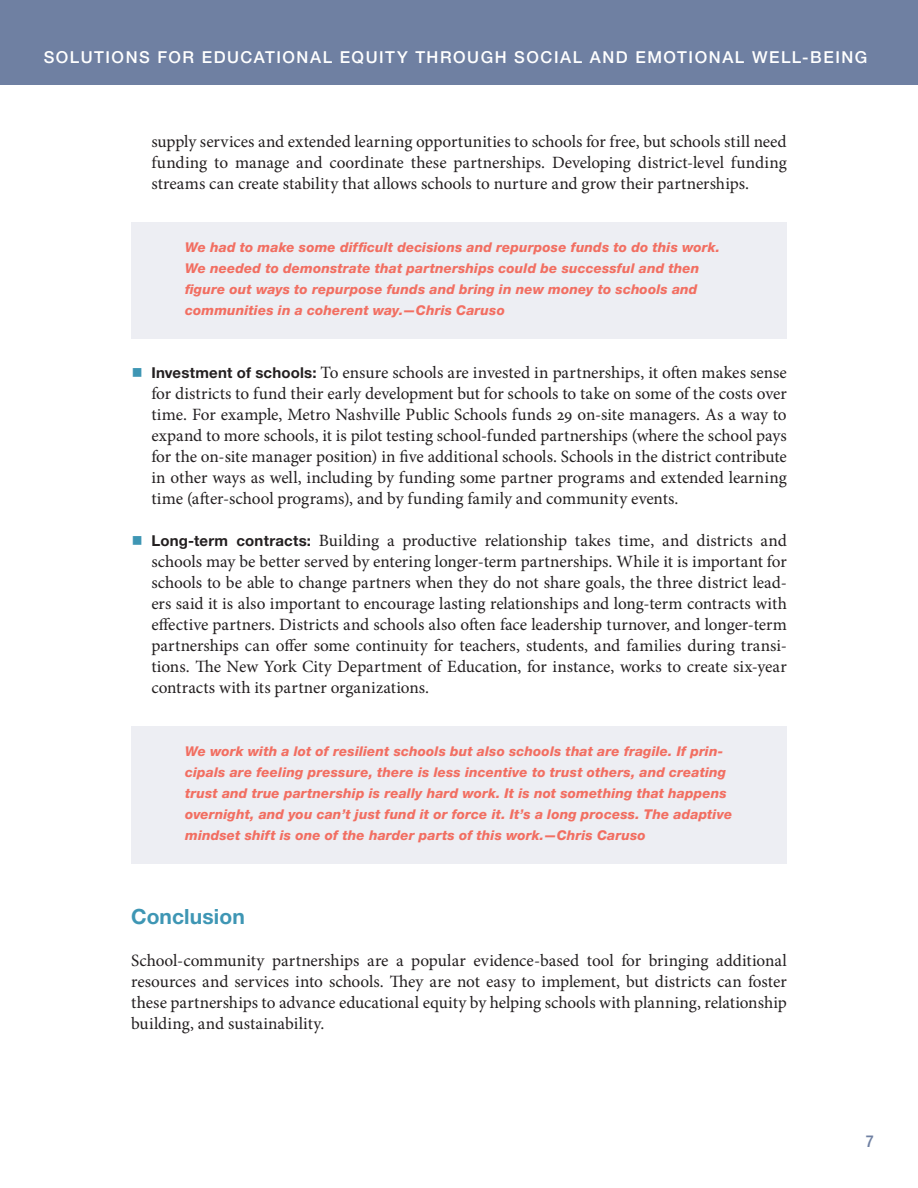
<style>
.page{position:relative;width:918px;height:1188px;background:#fff}
.page>*{position:absolute;margin:0;border:0;box-sizing:border-box;transform-origin:0 0}
.Subhead_A{font:700 21px "Helvetica Neue LT Std";letter-spacing:.005em;color:#3e96b4}
.Reflections_Text{font:17.25px/21px "Minion Pro";color:#231f20;text-align:justify}
.t1{font:500 16.5px "Helvetica Neue LT Std";letter-spacing:.095em;color:#fff}
.t2{font:500 condensed 16.5px "Helvetica Neue LT Std";color:#6f80a2}
.Quotes{font:italic 800 13.5px/21px "Helvetica Neue LT Std";letter-spacing:.01em;color:#f26f62}
.s1{font-size:30px;color:#3e96b4}
.s2{font-family:"Helvetica Neue LT Std";font-weight:700;font-size:15px}
</style>
<div class="page">
<div style="left:0;top:0;width:918px;height:85px;background:#6f80a2"></div>
<div style="left:131px;top:222px;width:656px;height:117px;background:#edeef3"></div>
<div style="left:131px;top:726px;width:656px;height:138px;background:#edeef3"></div>
<p class="t1" style="left:44px;top:47px;width:825px">SOLUTIONS FOR EDUCATIONAL EQUITY THROUGH SOCIAL AND EMOTIONAL WELL-BEING</p>
<p class="Reflections_Text" style="left:151px;top:131px;width:637px">supply services and extended learning opportunities to schools for free, but schools still need funding to manage and coordinate these partnerships. Developing district-level funding streams can create stability that allows schools to nurture and grow their partnerships.</p>
<p class="Quotes" style="left:185px;top:237px;width:536px">We had to make some difficult decisions and repurpose funds to do this work.<br>We needed to demonstrate that partnerships could be successful and then figure out ways to repurpose funds and bring in new money to schools and communities in a coherent way.—Chris Caruso</p>
<p class="Reflections_Text" style="left:151px;top:362px;width:637px;text-indent:-20px"><span class="s1">■</span> <span class="s2">Investment of schools:</span> To ensure schools are invested in partnerships, it often makes sense for districts to fund their early development but for schools to take on some of the costs over time. For example, Metro Nashville Public Schools funds 29 on-site managers. As a way to expand to more schools, it is pilot testing school-funded partnerships (where the school pays for the on-site manager position) in five additional schools. Schools in the district contribute in other ways as well, including by funding some partner programs and extended learning time (after-school programs), and by funding family and community events.</p>
<p class="Reflections_Text" style="left:151px;top:530px;width:637px;text-indent:-20px"><span class="s1">■</span> <span class="s2">Long-term contracts:</span> Building a productive relationship takes time, and districts and schools may be better served by entering longer-term partnerships. While it is important for schools to be able to change partners when they do not share goals, the three district lead&shy;ers said it is also important to encourage lasting relationships and long-term contracts with effective partners. Districts and schools also often face leadership turnover, and longer-term partnerships can offer some continuity for teachers, students, and families during transi&shy;tions. The New York City Department of Education, for instance, works to create six-year contracts with its partner organizations.</p>
<p class="Quotes" style="left:185px;top:741px;width:549px">We work with a lot of resilient schools but also schools that are fragile. If prin&shy;cipals are feeling pressure, there is less incentive to trust others, and creating trust and true partnership is really hard work. It is not something that happens overnight, and you can’t just fund it or force it. It’s a long process. The adaptive mindset shift is one of the harder parts of this work.—Chris Caruso</p>
<p class="Subhead_A" style="left:131px;top:904px;width:115px">Conclusion</p>
<p class="Reflections_Text" style="left:131px;top:950px;width:657px">School-community partnerships are a popular evidence-based tool for bringing additional resources and services into schools. They are not easy to implement, but districts can foster these partnerships to advance educational equity by helping schools with planning, relationship building, and sustainability.</p>
<p class="t2" style="left:866px;top:1131px;width:9px">7</p>
</div>
